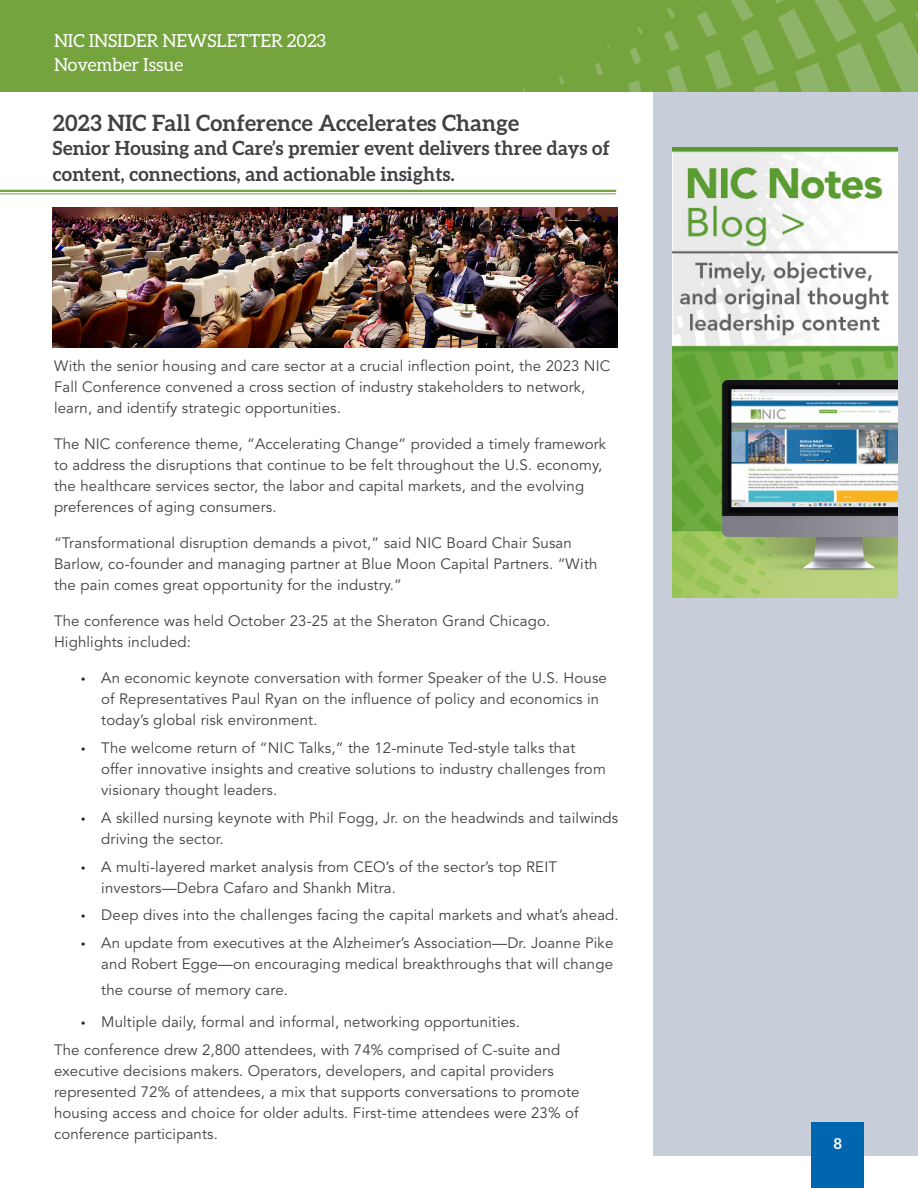
<style>
.page{position:relative;width:918px;height:1188px;background:#fff}
.page>*{position:absolute;margin:0;border:0;box-sizing:border-box;transform-origin:0 0}
.t1{font:700 22.5px "Aleo";letter-spacing:.01em;color:#414042}
.t2{font:700 19.5px/25.5px "Aleo";letter-spacing:.01em;color:#414042}
.t3{font:18px/24px "Aleo";color:#fff}
.t4{font:15px/21px "Avenir LT Std";letter-spacing:.01em;color:#414042}
.t5{font:700 15px "Aleo";color:#fff}
.s1{font-family:"Myriad Pro";color:#231f20}
</style>
<div class="page">
<div style="left:653px;top:92px;width:265px;height:1064px;background:#c7ced9"></div>
<div style="left:812px;top:1122px;width:52px;height:66px;background:#0066b0"></div>
<div style="left:0;top:0;width:918px;height:92px;background:#75a33d"></div>
<img style="left:522px;top:0;width:396px;height:92px">
<hr style="left:0;top:190px;width:616px;height:2px;background:#75a33d">
<hr style="left:0;top:193px;width:616px;height:1px;background:#75a33d">
<img style="left:53px;top:208px;width:565px;height:139px">
<img style="left:672px;top:148px;width:225px;height:450px">
<p class="t3" style="left:54px;top:28px;width:274px">NIC INSIDER NEWSLETTER 2023<br>November Issue</p>
<p class="t1" style="left:53px;top:110px;width:468px">2023 NIC Fall Conference Accelerates Change</p>
<p class="t2" style="left:53px;top:135px;width:558px">Senior Housing and Care’s premier event delivers three days of content, connections, and actionable insights.</p>
<p class="t4" style="left:54px;top:356px;width:558px">With the senior housing and care sector at a crucial inflection point, the 2023 NIC<br>Fall Conference convened a cross section of industry stakeholders to network, learn, and identify strategic opportunities.</p>
<p class="t4" style="left:54px;top:434px;width:554px">The NIC conference theme, “Accelerating Change” provided a timely framework to address the disruptions that continue to be felt throughout the U.S. economy, the healthcare services sector, the labor and capital markets, and the evolving preferences of aging consumers.</p>
<p class="t4" style="left:54px;top:533px;width:545px">“Transformational disruption demands a pivot,” said NIC Board Chair Susan<br>Barlow, co-founder and managing partner at Blue Moon Capital Partners. “With the pain comes great opportunity for the industry.”</p>
<p class="t4" style="left:54px;top:611px;width:498px">The conference was held October 23-25 at the Sheraton Grand Chicago.<br>Highlights included:</p>
<p class="t4" style="left:101px;top:668px;width:507px;text-indent:-20px"><span class="s1">•</span> An economic keynote conversation with former Speaker of the U.S. House of Representatives Paul Ryan on the influence of policy and economics in today’s global risk environment.</p>
<p class="t4" style="left:101px;top:738px;width:506px;text-indent:-20px"><span class="s1">•</span> The welcome return of “NIC Talks,” the 12-minute Ted-style talks that offer innovative insights and creative solutions to industry challenges from visionary thought leaders.</p>
<p class="t4" style="left:101px;top:808px;width:519px;text-indent:-20px"><span class="s1">•</span> A skilled nursing keynote with Phil Fogg, Jr. on the headwinds and tailwinds driving the sector.</p>
<p class="t4" style="left:101px;top:856px;width:457px;text-indent:-20px"><span class="s1">•</span> A multi-layered market analysis from CEO’s of the sector’s top REIT investors—Debra Cafaro and Shankh Mitra.</p>
<p class="t4" style="left:81px;top:905px;width:539px"><span class="s1">•</span> Deep dives into the challenges facing the capital markets and what’s ahead.</p>
<p class="t4" style="left:81px;top:933px;width:534px;text-align:right"><span class="s1">•</span> An update from executives at the Alzheimer’s Association—Dr. Joanne Pike and Robert Egge—on encouraging medical breakthroughs that will change</p>
<p class="t4" style="left:101px;top:979px;width:188px">the course of memory care.</p>
<p class="t4" style="left:81px;top:1012px;width:441px"><span class="s1">•</span> Multiple daily, formal and informal, networking opportunities.</p>
<p class="t4" style="left:54px;top:1039px;width:527px">The conference drew 2,800 attendees, with 74% comprised of C-suite and executive decisions makers. Operators, developers, and capital providers represented 72% of attendees, a mix that supports conversations to promote housing access and choice for older adults. First-time attendees were 23% of conference participants.</p>
<p class="t5" style="left:834px;top:1135px;width:10px">8</p>
</div>
